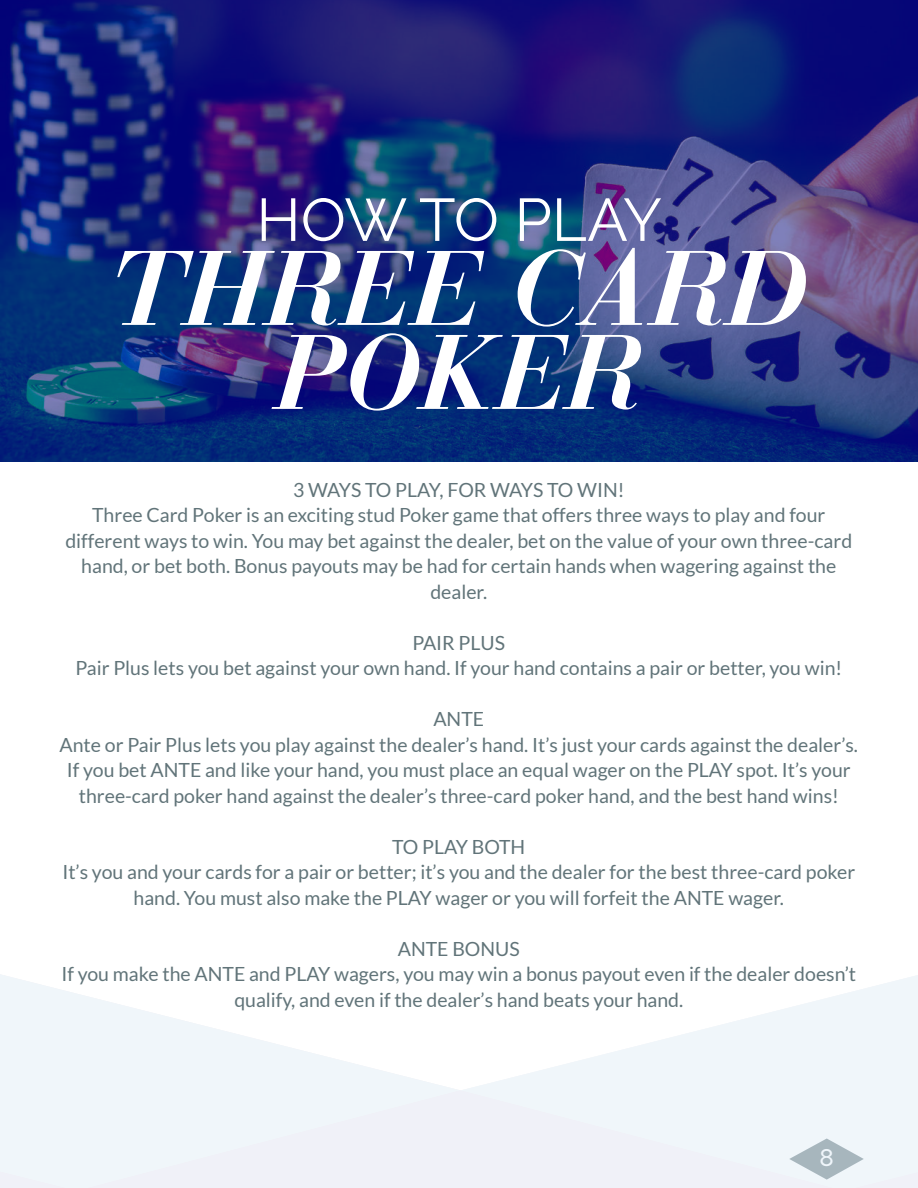
<style>
.page{position:relative;width:918px;height:1188px;background:#fff}
.page>*{position:absolute;margin:0;border:0;box-sizing:border-box;transform-origin:0 0}
.t1{font:italic 700 105px/84px "Bauer Bodoni";color:#fff;text-align:center}
.t2{font:60px "Raleway";letter-spacing:-.015em;color:#fff}
.t3{font:500 24px "Raleway";color:#fff}
.t4{font:19.5px/25.5px "Lato";color:#617479;text-align:center}
</style>
<div class="page">
<svg style="left:0;top:974px;width:457px;height:195px;fill:#f0f6fa"></svg>
<svg style="left:0;top:1169px;width:77px;height:19px"></svg>
<svg style="left:464px;top:975px;width:454px;height:164px;fill:#f0f6fa"></svg>
<div style="left:844px;top:1139px;width:74px;height:49px;background:#f0f6fa"></div>
<div style="left:77px;top:1090px;width:767px;height:98px;background:#f0f1f8"></div>
<img style="left:0;top:0;width:918px;height:461px">
<h2 class="t2" style="left:256px;top:185px;width:407px">HOW TO PLAY</h2>
<h1 class="t1" style="left:109px;top:249px;width:702px">THREE CARD<br>POKER</h1>
<p class="t4" style="left:65px;top:478px;width:788px">3 WAYS TO PLAY, FOR WAYS TO WIN!<br>Three Card Poker is an exciting stud Poker game that offers three ways to play and four different ways to win. You may bet against the dealer, bet on the value of your own three-card hand, or bet both. Bonus payouts may be had for certain hands when wagering against the dealer.</p>
<p class="t4" style="left:75px;top:631px;width:768px">PAIR PLUS<br>Pair Plus lets you bet against your own hand. If your hand contains a pair or better, you win!</p>
<p class="t4" style="left:60px;top:708px;width:800px">ANTE<br>Ante or Pair Plus lets you play against the dealer’s hand. It’s just your cards against the dealer’s.<br>If you bet ANTE and like your hand, you must place an equal wager on the PLAY spot. It’s your three-card poker hand against the dealer’s three-card poker hand, and the best hand wins!</p>
<p class="t4" style="left:62px;top:835px;width:794px">TO PLAY BOTH<br>It’s you and your cards for a pair or better; it’s you and the dealer for the best three-card poker hand. You must also make the PLAY wager or you will forfeit the ANTE wager.</p>
<p class="t4" style="left:61px;top:937px;width:796px">ANTE BONUS<br>If you make the ANTE and PLAY wagers, you may win a bonus payout even if the dealer doesn’t qualify, and even if the dealer’s hand beats your hand.</p>
<p class="t3" style="left:819px;top:1149px;width:16px">8</p>
</div>
